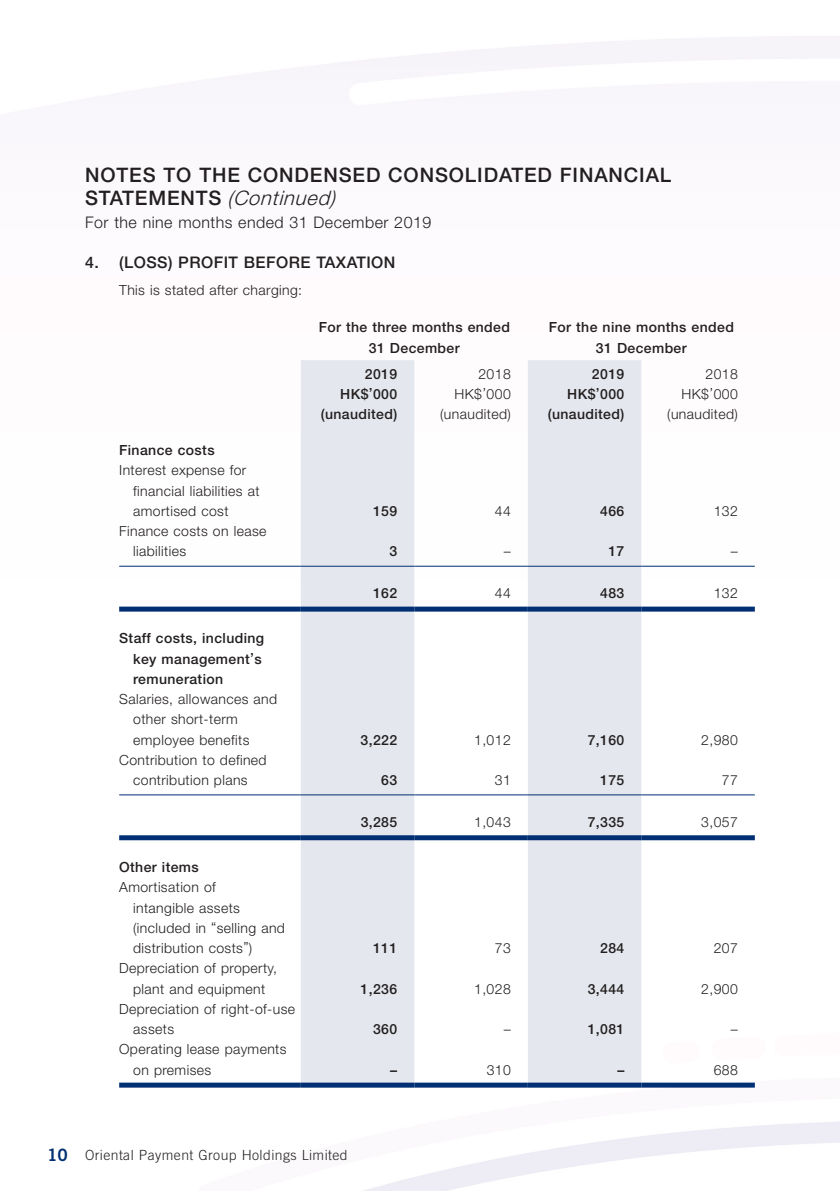
<style>
.page{position:relative;width:840px;height:1191px;background:#fff}
.page>*{position:absolute;margin:0;border:0;box-sizing:border-box;transform-origin:0 0}
.t1{font:500 20px/23.2px "Helvetica Neue LT Std";letter-spacing:.045em;color:#231f20}
.t2{font:300 16px "Helvetica Neue LT Std";letter-spacing:.03em;color:#231f20}
.t3{font:500 16px "Helvetica Neue LT Std";letter-spacing:.03em;color:#231f20}
.t4{font:300 14px/20.2px "Helvetica Neue LT Std";letter-spacing:.03em;color:#231f20}
.t5{font:500 14px/20.2px "Helvetica Neue LT Std";letter-spacing:.03em;color:#231f20;text-align:center}
.t6{font:300 14px "Trade Gothic LT Std";letter-spacing:.03em;color:#231f20}
.s1{font-weight:300;font-style:italic}
.s2{font-family:"Trade Gothic LT Std Bd 2";font-weight:400;font-size:17px;color:#002f73}
</style>
<div class="page">
<img style="left:114px;top:36px;width:725px;height:1155px">
<svg style="left:300px;top:360px;width:341px;height:722px;fill:#e4e8ee"></svg>
<hr style="left:119px;top:566px;width:181px;height:1px;background:#002f73">
<hr style="left:300px;top:566px;width:114px;height:1px;background:#002f73">
<hr style="left:414px;top:566px;width:113px;height:1px;background:#002f73">
<hr style="left:527px;top:566px;width:114px;height:1px;background:#002f73">
<hr style="left:641px;top:566px;width:113px;height:1px;background:#002f73">
<div style="left:119px;top:606px;width:181px;height:5px;background:#002f73"></div>
<div style="left:300px;top:606px;width:114px;height:5px;background:#002f73"></div>
<div style="left:414px;top:606px;width:113px;height:5px;background:#002f73"></div>
<div style="left:527px;top:606px;width:114px;height:5px;background:#002f73"></div>
<div style="left:641px;top:606px;width:113px;height:5px;background:#002f73"></div>
<hr style="left:119px;top:794px;width:181px;height:1px;background:#002f73">
<hr style="left:300px;top:794px;width:114px;height:1px;background:#002f73">
<hr style="left:414px;top:794px;width:113px;height:1px;background:#002f73">
<hr style="left:527px;top:794px;width:114px;height:1px;background:#002f73">
<hr style="left:641px;top:794px;width:113px;height:1px;background:#002f73">
<div style="left:119px;top:835px;width:181px;height:5px;background:#002f73"></div>
<div style="left:300px;top:835px;width:114px;height:5px;background:#002f73"></div>
<div style="left:414px;top:835px;width:113px;height:5px;background:#002f73"></div>
<div style="left:527px;top:835px;width:114px;height:5px;background:#002f73"></div>
<div style="left:641px;top:835px;width:113px;height:5px;background:#002f73"></div>
<div style="left:119px;top:1082px;width:181px;height:5px;background:#002f73"></div>
<div style="left:300px;top:1082px;width:114px;height:5px;background:#002f73"></div>
<div style="left:414px;top:1082px;width:113px;height:5px;background:#002f73"></div>
<div style="left:527px;top:1082px;width:114px;height:5px;background:#002f73"></div>
<div style="left:641px;top:1082px;width:113px;height:5px;background:#002f73"></div>
<h1 class="t1" style="left:85px;top:163px;width:587px">NOTES TO THE CONDENSED CONSOLIDATED FINANCIAL<br>S TAT E M E N T S <span class="s1">(Continued)</span></h1>
<p class="t2" style="left:85px;top:212px;width:347px">For the nine months ended 31 December 2019</p>
<p class="t3" style="left:85px;top:252px;width:311px">4. (LOSS) PROFIT BEFORE TAXATION</p>
<p class="t4" style="left:119px;top:279px;width:184px">This is stated after charging:</p>
<p class="t5" style="left:318px;top:317px;width:193px">For the three months ended<br>31 December</p>
<p class="t5" style="left:548px;top:317px;width:186px">For the nine months ended<br>31 December</p>
<p class="t5" style="left:365px;top:363px;width:34px">2019</p>
<p class="t4" style="left:478px;top:363px;width:34px">2018</p>
<p class="t5" style="left:591px;top:363px;width:34px">2019</p>
<p class="t4" style="left:705px;top:363px;width:34px">2018</p>
<p class="t5" style="left:340px;top:384px;width:59px">HK$’000</p>
<p class="t4" style="left:454px;top:383px;width:58px">HK$’000</p>
<p class="t5" style="left:567px;top:384px;width:59px">HK$’000</p>
<p class="t4" style="left:681px;top:383px;width:58px">HK$’000</p>
<p class="t5" style="left:320px;top:404px;width:78px">(unaudited)</p>
<p class="t4" style="left:440px;top:404px;width:72px">(unaudited)</p>
<p class="t5" style="left:547px;top:404px;width:78px">(unaudited)</p>
<p class="t4" style="left:666px;top:404px;width:72px">(unaudited)</p>
<p class="t5" style="left:119px;top:440px;width:97px">Finance costs</p>
<p class="t4" style="left:133px;top:460px;width:128px;text-indent:-14px">Interest expense for financial liabilities at amortised cost</p>
<p class="t5" style="left:373px;top:501px;width:26px">159</p>
<p class="t4" style="left:494px;top:500px;width:17px">44</p>
<p class="t5" style="left:599px;top:501px;width:26px">466</p>
<p class="t4" style="left:713px;top:500px;width:26px">132</p>
<p class="t4" style="left:133px;top:521px;width:135px;text-indent:-14px">Finance costs on lease liabilities</p>
<p class="t5" style="left:133px;top:628px;width:132px;text-align:left;text-indent:-14px">Staff costs, including key management’s remuneration</p>
<p class="t4" style="left:133px;top:688px;width:145px;text-indent:-14px">Salaries, allowances and other short-term employee benefits</p>
<p class="t4" style="left:119px;top:749px;width:149px;text-align:center">Contribution to defined contribution plans</p>
<p class="t5" style="left:119px;top:856px;width:81px">Other items</p>
<p class="t4" style="left:133px;top:877px;width:153px;text-indent:-14px">Amortisation of<br>intangible assets (included in “selling and distribution costs”)</p>
<p class="t4" style="left:119px;top:958px;width:159px;text-align:center">Depreciation of property, plant and equipment</p>
<p class="t4" style="left:133px;top:998px;width:163px;text-indent:-14px">Depreciation of right-of-use assets</p>
<p class="t4" style="left:133px;top:1039px;width:155px;text-indent:-14px">Operating lease payments on premises</p>
<p class="t5" style="left:389px;top:541px;width:9px">3</p>
<p class="t4" style="left:503px;top:541px;width:8px">–</p>
<p class="t5" style="left:608px;top:541px;width:17px">17</p>
<p class="t4" style="left:730px;top:541px;width:8px">–</p>
<p class="t5" style="left:373px;top:583px;width:26px">162</p>
<p class="t4" style="left:494px;top:583px;width:17px">44</p>
<p class="t5" style="left:599px;top:583px;width:26px">483</p>
<p class="t4" style="left:713px;top:583px;width:26px">132</p>
<p class="t5" style="left:360px;top:729px;width:38px">3,222</p>
<p class="t4" style="left:474px;top:729px;width:38px">1,012</p>
<p class="t5" style="left:587px;top:729px;width:38px">7,160</p>
<p class="t4" style="left:700px;top:729px;width:38px">2,980</p>
<p class="t5" style="left:381px;top:770px;width:17px">63</p>
<p class="t4" style="left:494px;top:769px;width:17px">31</p>
<p class="t5" style="left:599px;top:770px;width:26px">175</p>
<p class="t4" style="left:721px;top:769px;width:17px">77</p>
<p class="t5" style="left:360px;top:812px;width:38px">3,285</p>
<p class="t4" style="left:474px;top:811px;width:38px">1,043</p>
<p class="t5" style="left:587px;top:812px;width:38px">7,335</p>
<p class="t4" style="left:700px;top:811px;width:38px">3,057</p>
<p class="t5" style="left:373px;top:937px;width:26px">111</p>
<p class="t4" style="left:494px;top:937px;width:17px">73</p>
<p class="t5" style="left:599px;top:937px;width:26px">284</p>
<p class="t4" style="left:713px;top:937px;width:26px">207</p>
<p class="t5" style="left:360px;top:978px;width:38px">1,236</p>
<p class="t4" style="left:474px;top:978px;width:38px">1,028</p>
<p class="t5" style="left:587px;top:978px;width:38px">3,444</p>
<p class="t4" style="left:700px;top:978px;width:38px">2,900</p>
<p class="t5" style="left:373px;top:1018px;width:26px">360</p>
<p class="t4" style="left:503px;top:1018px;width:8px">–</p>
<p class="t5" style="left:587px;top:1018px;width:38px">1,081</p>
<p class="t4" style="left:730px;top:1018px;width:8px">–</p>
<p class="t5" style="left:390px;top:1059px;width:8px">–</p>
<p class="t4" style="left:486px;top:1059px;width:26px">310</p>
<p class="t5" style="left:617px;top:1059px;width:8px">–</p>
<p class="t4" style="left:713px;top:1059px;width:26px">688</p>
<p class="t6" style="left:47px;top:1146px;width:302px"><span class="s2">10</span> Oriental Payment Group Holdings Limited</p>
</div>
